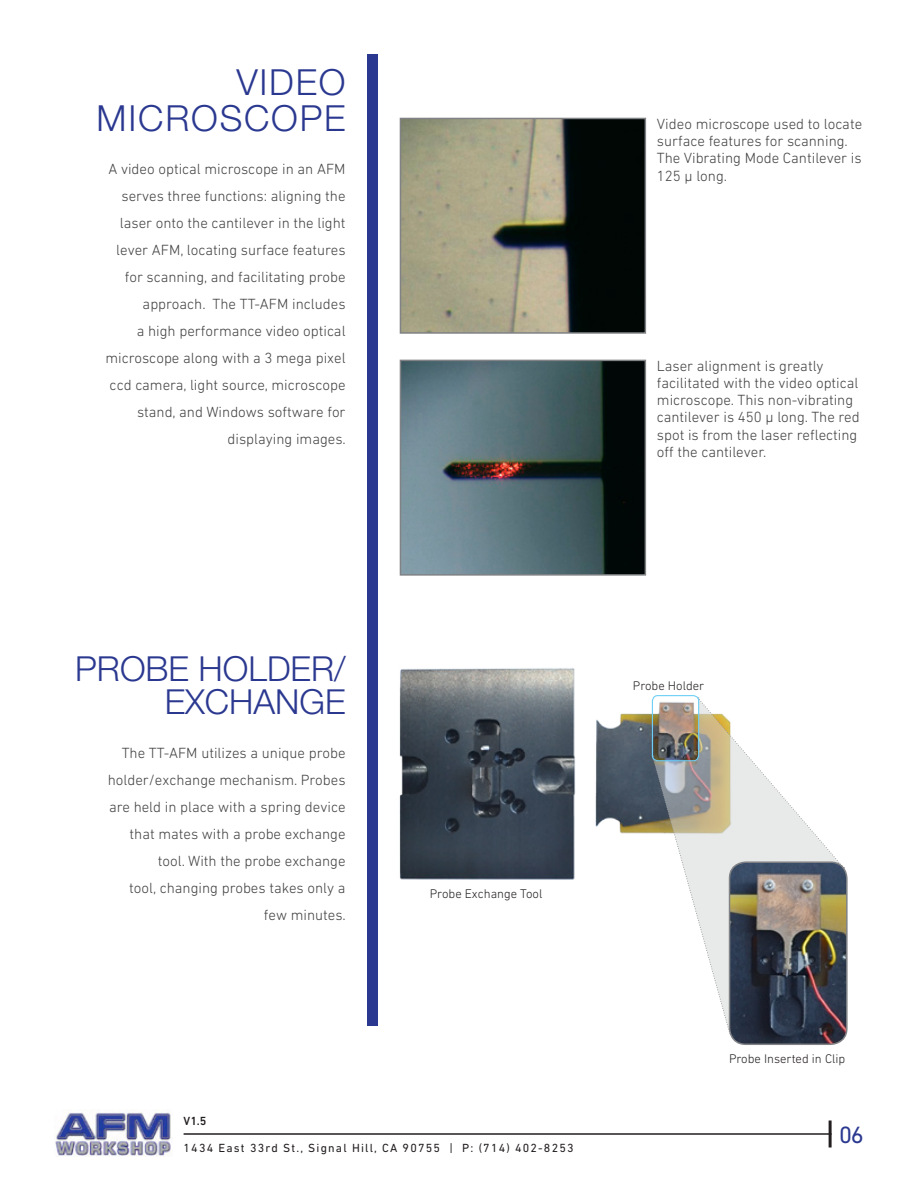
<style>
.page{position:relative;width:918px;height:1188px;background:#fff}
.page>*{position:absolute;margin:0;border:0;box-sizing:border-box;transform-origin:0 0}
.t1{font:300 36px/36px "Helvetica Neue LT Std";letter-spacing:.05em;color:#2a3890;text-align:right}
.t2{font:300 34.5px/33px "Helvetica Neue LT Std";color:#2a3890;text-align:right}
.t3{font:24px "DIN Next LT Pro";color:#2a3890}
.t4{font:300 15px/27px "DIN Next LT Pro";color:#414142;text-align:right}
.t5{font:300 12.75px "DIN Next LT Pro";color:#231f20}
.t6{font:12px "DIN Next LT Pro";letter-spacing:.1em;color:#231f20}
.t7{font:500 12px "DIN Next LT Pro";color:#231f20}
</style>
<div class="page">
<img style="left:55px;top:1109px;width:116px;height:48px">
<hr style="left:184px;top:1133px;width:648px;height:2px;background:#231f20">
<hr style="left:829px;top:1120px;width:3px;height:28px;background:#231f20">
<img style="left:399px;top:668px;width:301px;height:212px">
<div style="left:367px;top:54px;width:11px;height:972px;background:#2a3890"></div>
<img style="left:403px;top:121px;width:240px;height:210px">
<div style="left:400px;top:118px;width:246px;height:216px;border:2px solid #808285"></div>
<img style="left:403px;top:363px;width:240px;height:210px">
<div style="left:400px;top:360px;width:246px;height:216px;border:2px solid #808285"></div>
<svg style="left:652px;top:698px;width:187px;height:336px"></svg>
<div style="left:652px;top:695px;width:47px;height:66px;border:1px solid #6ecff6;border-radius:5px"></div>
<img style="left:730px;top:862px;width:116px;height:182px">
<div style="left:729px;top:861px;width:119px;height:184px;border:2px solid #808285;border-radius:16px"></div>
<h1 class="t1" style="left:97px;top:63px;width:250px">VIDEO<br>MICROSCOPE</h1>
<p class="t4" style="left:105px;top:156px;width:242px">A video optical microscope in an AFM serves three functions: aligning the laser onto the cantilever in the light lever AFM, locating surface features for scanning, and facilitating probe approach. The TT-AFM includes<br>a high performance video optical microscope along with a 3 mega pixel ccd camera, light source, microscope stand, and Windows software for displaying images.</p>
<p class="t4" style="left:657px;top:115px;width:207px;line-height:17.2px;text-align:left">Video microscope used to locate surface features for scanning.<br>The Vibrating Mode Cantilever is<br>125 μ long.</p>
<p class="t4" style="left:657px;top:357px;width:204px;line-height:17.2px;text-align:left">Laser alignment is greatly facilitated with the video optical microscope. This non-vibrating cantilever is 450 μ long. The red spot is from the laser reflecting off the cantilever.</p>
<h2 class="t2" style="left:75px;top:651px;width:272px">PROBE HOLDER/<br>EXCHANGE</h2>
<p class="t4" style="left:108px;top:739px;width:240px">The TT-AFM utilizes a unique probe holder/exchange mechanism. Probes are held in place with a spring device that mates with a probe exchange tool. With the probe exchange<br>tool, changing probes takes only a few minutes.</p>
<p class="t5" style="left:430px;top:887px;width:114px">Probe Exchange Tool</p>
<p class="t7" style="left:184px;top:1114px;width:24px">V1.5</p>
<p class="t6" style="left:184px;top:1141px;width:392px">1434 East 33rd St., Signal Hill, CA 90755 | P: (714) 402-8253</p>
<p class="t5" style="left:633px;top:678px;width:73px">Probe Holder</p>
<p class="t5" style="left:729px;top:1051px;width:118px">Probe Inserted in Clip</p>
<h3 class="t3" style="left:839px;top:1121px;width:26px">06</h3>
</div>
